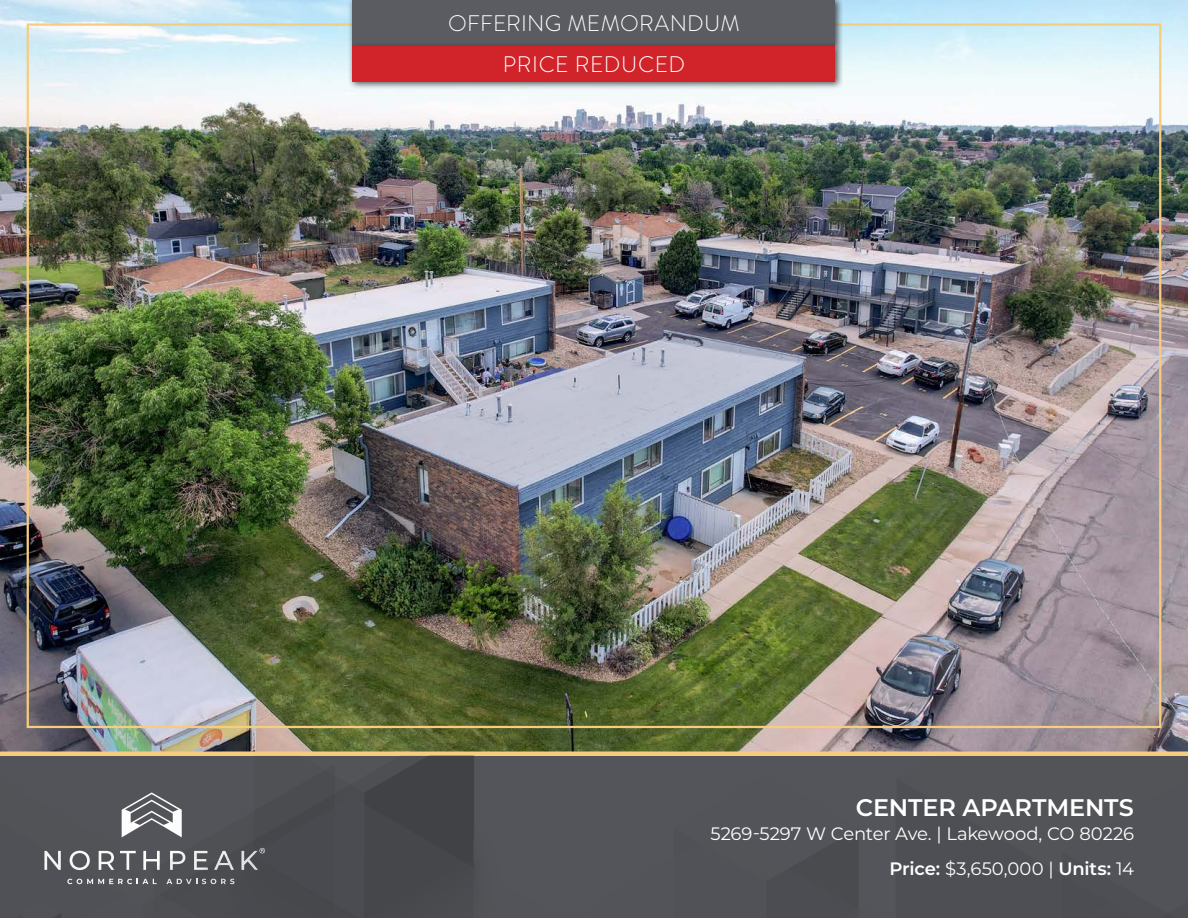
<style>
.page{position:relative;width:1188px;height:918px;background:#fff}
.page>*{position:absolute;margin:0;border:0;box-sizing:border-box;transform-origin:0 0}
.Body{font:600 24px "Montserrat";letter-spacing:-.005em;color:#fff}
.swot_title{font:300 22.5px "Brandon Grotesque";letter-spacing:.01em;color:#fff}
.swot_title-2{font:300 22.5px "Brandon Grotesque";letter-spacing:.03em;color:#fff}
.Body-2{font:18px "Montserrat";letter-spacing:-.015em;color:#fff}
.s1{font-weight:600}
</style>
<div class="page">
<img style="left:0;top:0;width:1188px;height:756px">
<div style="left:352px;top:0;width:484px;height:46px;background:#5a5c61"></div>
<div style="left:348px;top:41px;width:495px;height:49px;background:#231f20;opacity:.75"></div>
<div style="left:352px;top:46px;width:484px;height:36px;background:#d1232a"></div>
<img style="left:0;top:755px;width:580px;height:163px">
<div style="left:593px;top:755px;width:595px;height:163px;background:#535458"></div>
<p class="swot_title" style="left:448px;top:8px;width:293px">OFFERING MEMORANDUM</p>
<p class="swot_title-2" style="left:503px;top:49px;width:184px">PRICE REDUCED</p>
<p class="Body" style="left:856px;top:791px;width:280px">CENTER APARTMENTS</p>
<p class="Body-2" style="left:711px;top:822px;width:425px">5269-5297 W Center Ave. | Lakewood, CO 80226</p>
<p class="Body-2" style="left:890px;top:856px;width:246px"><span class="s1">Price:</span> $3,650,000 | <span class="s1">Units:</span> 14</p>
</div>
